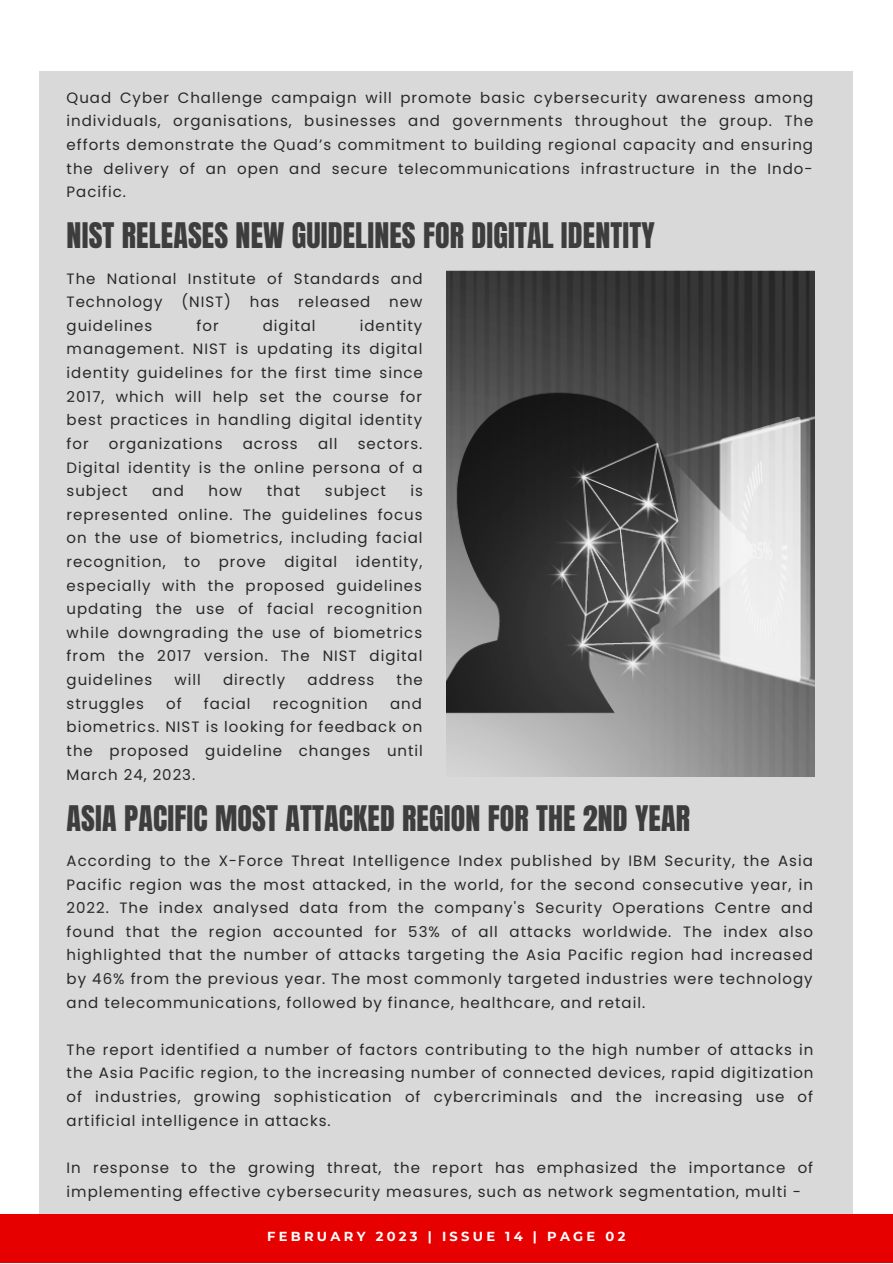
<style>
.page{position:relative;width:893px;height:1264px;background:#fff}
.page>*{position:absolute;margin:0;border:0;box-sizing:border-box;transform-origin:0 0}
.t1{font:30px "Anton";letter-spacing:.005em;color:#3d3d3d}
.t2{font:15px/23.5px "Poppins";letter-spacing:.065em;color:#282828;text-align:justify}
.t3{font:700 13.05px "Montserrat";letter-spacing:.25em;color:#fff}
</style>
<div class="page">
<div style="left:40px;top:71px;width:812px;height:1191px;background:#d9d9d9"></div>
<div style="left:0;top:1214px;width:892px;height:48px;background:#e70000"></div>
<img style="left:446px;top:270px;width:368px;height:506px">
<p class="t2" style="left:67px;top:86px;width:748px">Quad Cyber Challenge campaign will promote basic cybersecurity awareness among individuals, organisations, businesses and governments throughout the group. The efforts demonstrate the Quad’s commitment to building regional capacity and ensuring the delivery of an open and secure telecommunications infrastructure in the Indo-Pacific.</p>
<h1 class="t1" style="left:67px;top:214px;width:589px">NIST RELEASES NEW GUIDELINES FOR DIGITAL IDENTITY</h1>
<p class="t2" style="left:67px;top:266px;width:357px">The National Institute of Standards and<br>Technology</p>
<p class="t2" style="left:181px;top:290px;width:51px">(NIST)</p>
<p class="t2" style="left:250px;top:290px;width:31px">has</p>
<p class="t2" style="left:298px;top:290px;width:74px">released</p>
<p class="t2" style="left:389px;top:290px;width:35px">new</p>
<p class="t2" style="left:67px;top:314px;width:87px">guidelines</p>
<p class="t2" style="left:196px;top:314px;width:24px">for</p>
<p class="t2" style="left:263px;top:314px;width:54px">digital</p>
<p class="t2" style="left:67px;top:314px;width:358px;text-indent:293px">identity management. NIST is updating its digital identity guidelines for the first time since 2017, which will help set the course for best practices in handling digital identity for</p>
<p class="t2" style="left:109px;top:432px;width:115px">organizations</p>
<p class="t2" style="left:243px;top:432px;width:56px">across</p>
<p class="t2" style="left:318px;top:432px;width:21px">all</p>
<p class="t2" style="left:67px;top:432px;width:357px;text-indent:291px">sectors.<br>Digital identity is the online persona of a subject</p>
<p class="t2" style="left:67px;top:479px;width:358px;text-indent:344px">is represented online. The guidelines focus on the use of biometrics, including facial recognition, to prove digital identity, especially with the proposed guidelines updating the use of facial recognition while downgrading the use of biometrics from the 2017 version. The NIST digital guidelines</p>
<p class="t2" style="left:152px;top:479px;width:33px">and</p>
<p class="t2" style="left:209px;top:479px;width:35px">how</p>
<p class="t2" style="left:267px;top:479px;width:35px">that</p>
<p class="t2" style="left:325px;top:479px;width:62px">subject</p>
<p class="t2" style="left:174px;top:668px;width:28px">will</p>
<p class="t2" style="left:223px;top:668px;width:64px">directly</p>
<p class="t2" style="left:307px;top:668px;width:68px">address</p>
<p class="t2" style="left:396px;top:668px;width:28px">the</p>
<p class="t2" style="left:67px;top:691px;width:79px">struggles</p>
<p class="t2" style="left:166px;top:691px;width:17px">of</p>
<p class="t2" style="left:204px;top:691px;width:48px">facial</p>
<p class="t2" style="left:273px;top:691px;width:97px">recognition</p>
<p class="t2" style="left:67px;top:691px;width:358px;text-indent:323px">and biometrics. NIST is looking for feedback on the proposed guideline changes until March 24, 2023.</p>
<h1 class="t1" style="left:67px;top:796px;width:625px">ASIA PACIFIC MOST ATTACKED REGION FOR THE 2ND YEAR</h1>
<p class="t2" style="left:67px;top:848px;width:748px">According to the X-Force Threat Intelligence Index published by IBM Security, the Asia Pacific region was the most attacked, in the world, for the second consecutive year, in 2022. The index analysed data from the company's Security Operations Centre and found that the region accounted for 53% of all attacks worldwide. The index also highlighted that the number of attacks targeting the Asia Pacific region had increased by 46% from the previous year. The most commonly targeted industries were technology and telecommunications, followed by finance, healthcare, and retail.</p>
<p class="t2" style="left:67px;top:1037px;width:748px">The report identified a number of factors contributing to the high number of attacks in the Asia Pacific region, to the increasing number of connected devices, rapid digitization of industries, growing sophistication of cybercriminals and the increasing use of artificial intelligence in attacks.</p>
<p class="t2" style="left:67px;top:1155px;width:748px">In response to the growing threat, the report has emphasized the importance of implementing effective cybersecurity measures, such as network segmentation, multi -</p>
<p class="t3" style="left:267px;top:1228px;width:360px">FEBRUARY 2023 | ISSUE 14 | PAGE 02</p>
</div>
